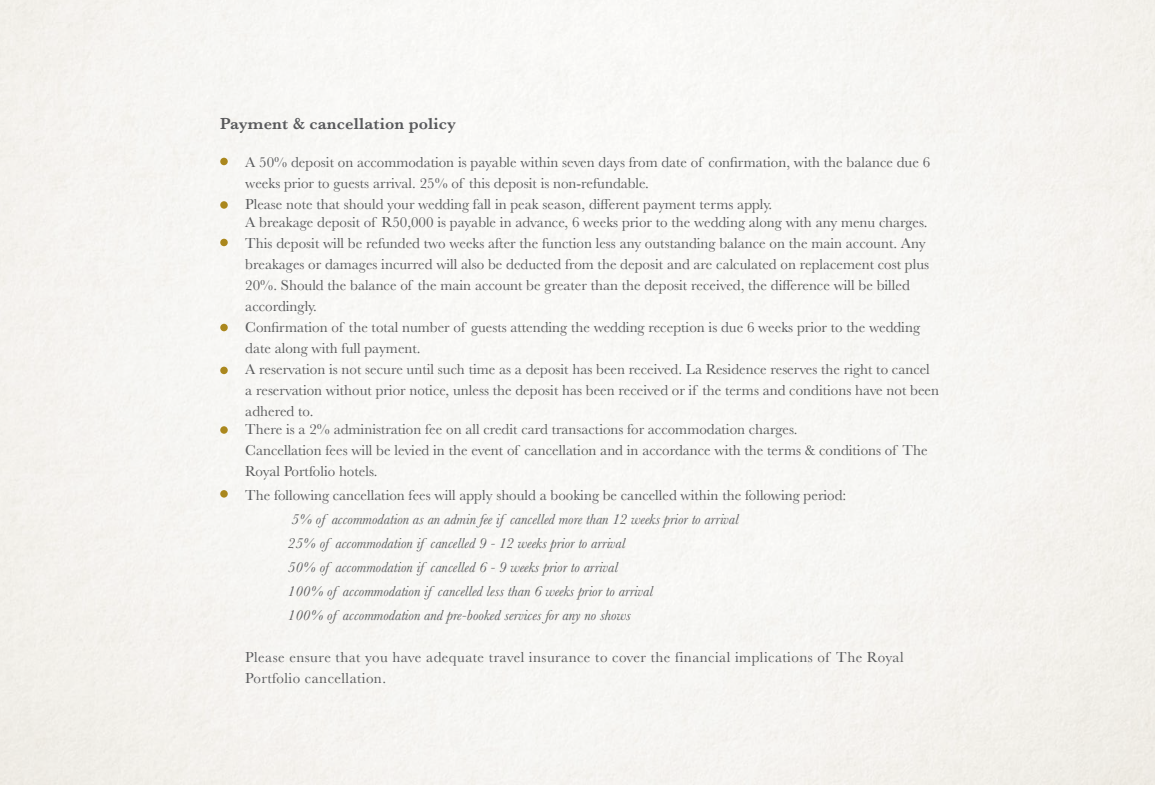
<style>
.page{position:relative;width:1155px;height:785px;background:#fff}
.page>*{position:absolute;margin:0;border:0;box-sizing:border-box;transform-origin:0 0}
.t1{font:600 16.5px "Baskerville";letter-spacing:.01em;color:#58595b}
.t2{font:15px/21px "Baskerville";color:#58595b}
.t3{font:italic 15px/24px "Baskerville";color:#58595b}
.t4{font:15px/21px "Baskerville";letter-spacing:.03em;color:#58595b}
</style>
<div class="page">
<div style="left:220px;top:158px;width:8px;height:7px;background:#aa871d;border-radius:50%"></div>
<div style="left:220px;top:367px;width:8px;height:7px;background:#aa871d;border-radius:50%"></div>
<div style="left:220px;top:426px;width:8px;height:8px;background:#aa871d;border-radius:50%"></div>
<div style="left:220px;top:490px;width:8px;height:8px;background:#aa871d;border-radius:50%"></div>
<div style="left:220px;top:201px;width:8px;height:8px;background:#aa871d;border-radius:50%"></div>
<div style="left:220px;top:324px;width:8px;height:7px;background:#aa871d;border-radius:50%"></div>
<div style="left:220px;top:239px;width:8px;height:7px;background:#aa871d;border-radius:50%"></div>
<p class="t1" style="left:220px;top:112px;width:237px">Payment &amp; cancellation policy</p>
<p class="t2" style="left:245px;top:152px;width:686px">A 50% deposit on accommodation is payable within seven days from date of confirmation, with the balance due 6 weeks prior to guests arrival. 25% of this deposit is non-refundable.<br>Please note that should your wedding fall in peak season, different payment terms apply.</p>
<p class="t2" style="left:245px;top:212px;width:695px">A breakage deposit of R50,000 is payable in advance, 6 weeks prior to the wedding along with any menu charges.<br>This deposit will be refunded two weeks after the function less any outstanding balance on the main account. Any breakages or damages incurred will also be deducted from the deposit and are calculated on replacement cost plus 20%. Should the balance of the main account be greater than the deposit received, the difference will be billed accordingly.<br>Confirmation of the total number of guests attending the wedding reception is due 6 weeks prior to the wedding date along with full payment.<br>A reservation is not secure until such time as a deposit has been received. La Residence reserves the right to cancel a reservation without prior notice, unless the deposit has been received or if the terms and conditions have not been adhered to.</p>
<p class="t2" style="left:245px;top:419px;width:684px">There is a 2% administration fee on all credit card transactions for accommodation charges.<br>Cancellation fees will be levied in the event of cancellation and in accordance with the terms &amp; conditions of The<br>Royal Portfolio hotels.</p>
<p class="t2" style="left:245px;top:485px;width:602px">The following cancellation fees will apply should a booking be cancelled within the following period:</p>
<p class="t3" style="left:288px;top:507px;width:452px">5% of accommodation as an admin fee if cancelled more than 12 weeks prior to arrival 25% of accommodation if cancelled 9 - 12 weeks prior to arrival<br>50% of accommodation if cancelled 6 - 9 weeks prior to arrival<br>100% of accommodation if cancelled less than 6 weeks prior to arrival<br>100% of accommodation and pre-booked services for any no shows</p>
<p class="t4" style="left:245px;top:647px;width:660px">Please ensure that you have adequate travel insurance to cover the financial implications of The Royal<br>Portfolio cancellation.</p>
</div>
